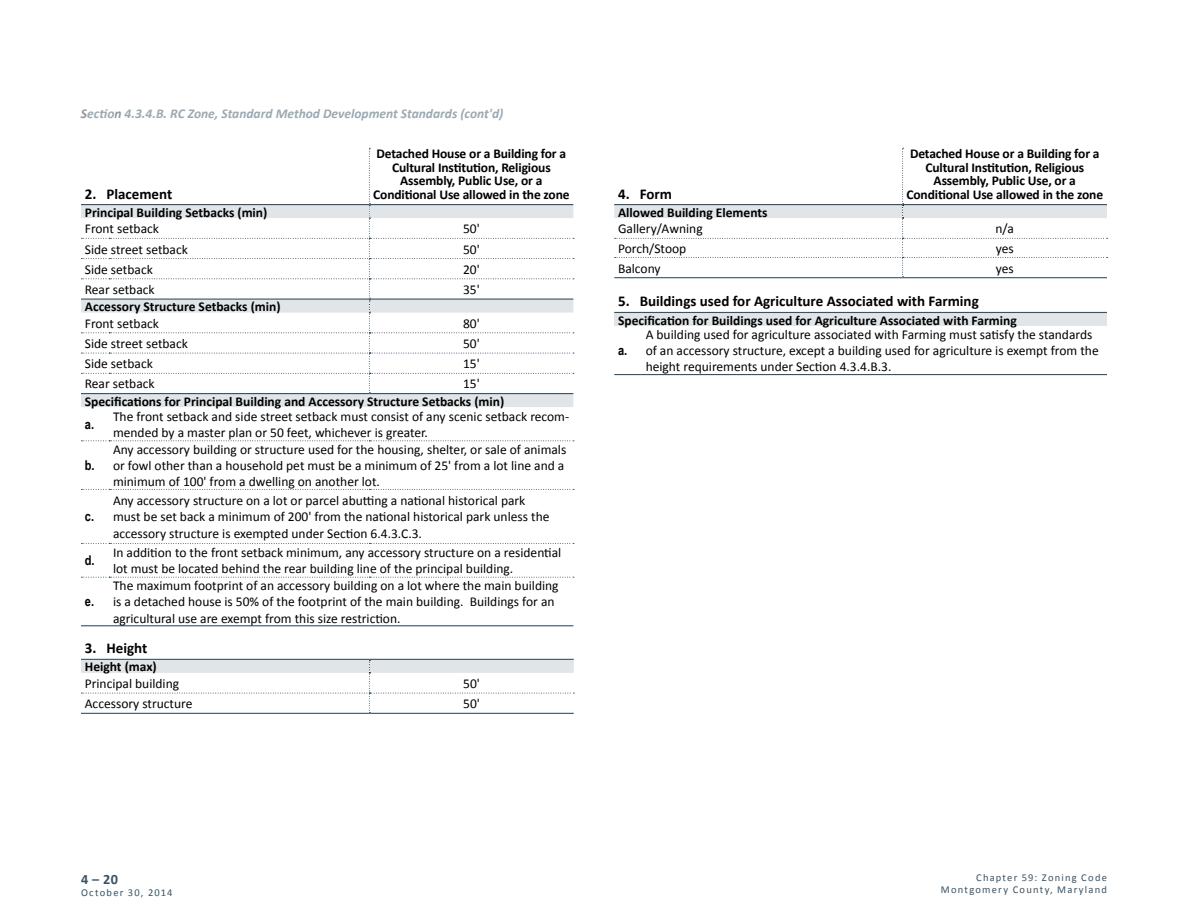
<style>
.page{position:relative;width:1188px;height:918px;background:#fff}
.page>*{position:absolute;margin:0;border:0;box-sizing:border-box;transform-origin:0 0}
.t1{font:700 15px "Calibri";color:#000}
.t2{font:700 14.25px "Calibri";color:#395365}
.t3{font:13.5px/16.2px "Calibri";color:#000}
.t4{font:700 13.5px/13.5px "Calibri";letter-spacing:-.01em;color:#000;text-align:center}
.t5{font:italic 700 13.5px "Calibri";color:#9ca9b2}
.t6{font:700 13.5px "Arial Narrow";color:#000}
.t7{font:10.5px/12.6px "Calibri";letter-spacing:.115em;color:#395365;text-align:right}
.s1{color:#939598}
</style>
<div class="page">
<hr style="left:614px;top:277px;width:289px;height:1px;background:#395365">
<svg style="left:614px;top:148px;width:494px;height:129px"></svg>
<hr style="left:614px;top:204px;width:289px;height:1px;background:#395365">
<hr style="left:903px;top:277px;width:204px;height:1px;background:#395365">
<div style="left:614px;top:312px;width:493px;height:14px;background:#e1e5e8"></div>
<svg style="left:614px;top:374px;width:28px;height:1px"></svg>
<hr style="left:642px;top:374px;width:465px;height:1px;background:#395365">
<svg style="left:614px;top:312px;width:28px;height:1px"></svg>
<hr style="left:642px;top:312px;width:465px;height:1px;background:#395365">
<svg style="left:81px;top:394px;width:492px;height:13px;background:#dfe3e6"></svg>
<svg style="left:81px;top:543px;width:493px;height:1px"></svg>
<svg style="left:81px;top:625px;width:28px;height:1px"></svg>
<hr style="left:109px;top:625px;width:260px;height:1px;background:#395365">
<hr style="left:369px;top:625px;width:204px;height:1px;background:#395365">
<svg style="left:81px;top:489px;width:493px;height:1px"></svg>
<svg style="left:81px;top:577px;width:493px;height:1px"></svg>
<svg style="left:81px;top:440px;width:493px;height:1px"></svg>
<svg style="left:81px;top:148px;width:493px;height:246px"></svg>
<hr style="left:109px;top:204px;width:260px;height:1px;background:#395365">
<hr style="left:81px;top:713px;width:288px;height:1px;background:#395365">
<hr style="left:369px;top:713px;width:205px;height:1px;background:#395365">
<svg style="left:81px;top:660px;width:493px;height:53px"></svg>
<hr style="left:81px;top:659px;width:288px;height:1px;background:#395365">
<hr style="left:369px;top:659px;width:205px;height:1px;background:#395365">
<p class="t5" style="left:81px;top:105px;width:424px"><span class="s1">S</span>ectio<span class="s1">n</span> 4.3.4.B. RC Zone, Standard Method Development Standards (cont'd)</p>
<p class="t1" style="left:85px;top:184px;width:89px">2. Placement</p>
<p class="t4" style="left:373px;top:147px;width:198px">Detached House or a Building for a<br>Cultural Institution, Religious<br>Assembly, Public Use, or a<br>Conditional Use allowed in the zone</p>
<p class="t4" style="left:85px;top:205px;width:184px">Principal Building Setbacks (min)</p>
<p class="t3" style="left:85px;top:221px;width:76px">Front setback</p>
<p class="t3" style="left:463px;top:221px;width:18px">50'</p>
<p class="t3" style="left:85px;top:241px;width:105px">Side street setback</p>
<p class="t3" style="left:463px;top:241px;width:18px">50'</p>
<p class="t3" style="left:85px;top:261px;width:70px">Side setback</p>
<p class="t3" style="left:463px;top:261px;width:18px">20'</p>
<p class="t3" style="left:85px;top:281px;width:71px">Rear setback</p>
<p class="t3" style="left:463px;top:281px;width:18px">35'</p>
<p class="t4" style="left:85px;top:300px;width:197px">Accessory Structure Setbacks (min)</p>
<p class="t3" style="left:85px;top:315px;width:76px">Front setback</p>
<p class="t3" style="left:463px;top:315px;width:18px">80'</p>
<p class="t3" style="left:85px;top:335px;width:105px">Side street setback</p>
<p class="t3" style="left:463px;top:335px;width:18px">50'</p>
<p class="t3" style="left:85px;top:356px;width:70px">Side setback</p>
<p class="t3" style="left:463px;top:356px;width:18px">15'</p>
<p class="t3" style="left:85px;top:376px;width:71px">Rear setback</p>
<p class="t3" style="left:463px;top:376px;width:18px">15'</p>
<p class="t4" style="left:85px;top:394px;width:421px">Specifications for Principal Building and Accessory Structure Setbacks (min)</p>
<p class="t6" style="left:85px;top:414px;width:11px">a.</p>
<p class="t3" style="left:113px;top:408px;width:458px">The front setback and side street setback must consist of any scenic setback recom&shy;mended by a master plan or 50 feet, whichever is greater.</p>
<p class="t6" style="left:85px;top:455px;width:11px">b.</p>
<p class="t3" style="left:113px;top:441px;width:455px">Any accessory building or structure used for the housing, shelter, or sale of animals or fowl other than a household pet must be a minimum of 25' from a lot line and a minimum of 100' from a dwelling on another lot.</p>
<p class="t6" style="left:85px;top:506px;width:11px">c.</p>
<p class="t3" style="left:113px;top:493px;width:438px">Any accessory structure on a lot or parcel abutting a national historical park must be set back a minimum of 200' from the national historical park unless the accessory structure is exempted under Section 6.4.3.C.3.</p>
<p class="t6" style="left:85px;top:550px;width:11px">d.</p>
<p class="t3" style="left:113px;top:545px;width:450px">In addition to the front setback minimum, any accessory structure on a residential lot must be located behind the rear building line of the principal building.</p>
<p class="t6" style="left:85px;top:591px;width:11px">e.</p>
<p class="t3" style="left:113px;top:578px;width:447px">The maximum footprint of an accessory building on a lot where the main building is a detached house is 50% of the footprint of the main building. Buildings for an agricultural use are exempt from this size restriction.</p>
<p class="t1" style="left:85px;top:639px;width:64px">3. Height</p>
<p class="t4" style="left:85px;top:660px;width:74px">Height (max)</p>
<p class="t3" style="left:85px;top:675px;width:96px">Principal building</p>
<p class="t3" style="left:463px;top:675px;width:18px">50'</p>
<p class="t3" style="left:85px;top:696px;width:109px">Accessory structure</p>
<p class="t3" style="left:463px;top:696px;width:18px">50'</p>
<p class="t1" style="left:618px;top:184px;width:55px">4. Form</p>
<p class="t4" style="left:906px;top:147px;width:198px">Detached House or a Building for a<br>Cultural Institution, Religious<br>Assembly, Public Use, or a<br>Conditional Use allowed in the zone</p>
<p class="t4" style="left:618px;top:205px;width:151px">Allowed Building Elements</p>
<p class="t3" style="left:618px;top:221px;width:86px">Gallery/Awning</p>
<p class="t3" style="left:996px;top:221px;width:20px">n/a</p>
<p class="t3" style="left:618px;top:240px;width:70px">Porch/Stoop</p>
<p class="t3" style="left:996px;top:240px;width:19px">yes</p>
<p class="t3" style="left:618px;top:260px;width:44px">Balcony</p>
<p class="t3" style="left:996px;top:260px;width:19px">yes</p>
<p class="t1" style="left:618px;top:292px;width:362px">5. Buildings used for Agriculture Associated with Farming</p>
<p class="t4" style="left:618px;top:313px;width:400px">Specification for Buildings used for Agriculture Associated with Farming</p>
<p class="t6" style="left:618px;top:340px;width:11px">a.</p>
<p class="t3" style="left:646px;top:326px;width:455px">A building used for agriculture associated with Farming must satisfy the standards of an accessory structure, except a building used for agriculture is exempt from the height requirements under Section 4.3.4.B.3.</p>
<p class="t2" style="left:81px;top:870px;width:39px">4–20</p>
<p class="t7" style="left:81px;top:887px;width:93px">October 30, 2014</p>
<p class="t7" style="left:941px;top:871px;width:168px">Chapter 59: Zoning Code<br>Montgomery County, Maryland</p>
</div>
